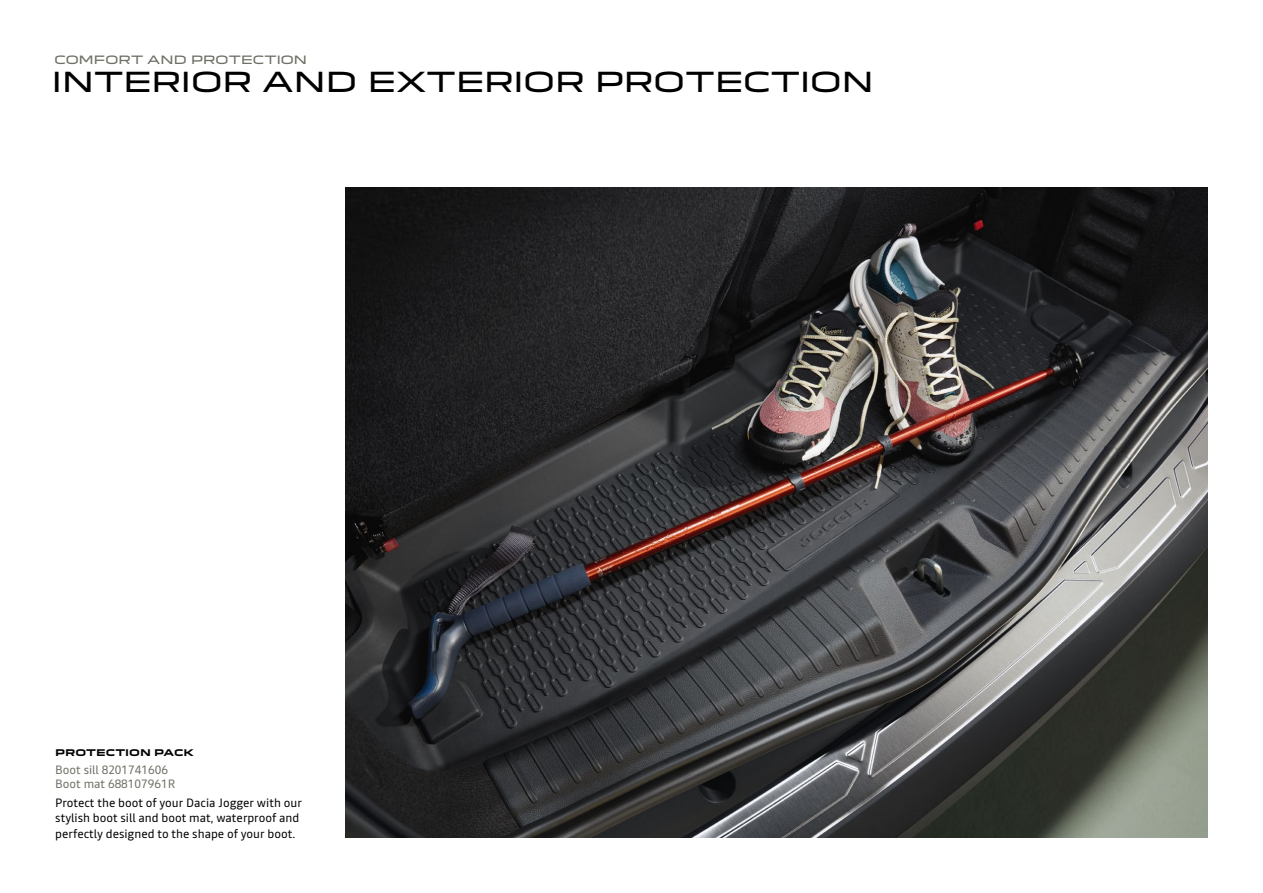
<style>
.page{position:relative;width:1263px;height:893px;background:#fff}
.page>*{position:absolute;margin:0;border:0;box-sizing:border-box;transform-origin:0 0}
.t1{font:27px "Dacia Block Extended";letter-spacing:-.035em;color:#000}
.t2{font:12px/15.3px "Read";color:#000}
.t3{font:12px/13.5px "Read";color:#6d7065}
.t4{font:11.25px "Dacia Block Extended";letter-spacing:-.03em;color:#6d7065}
.t5{font:700 9px "Dacia Block Extended";color:#000}
</style>
<div class="page">
<img style="left:345px;top:187px;width:863px;height:651px">
<p class="t4" style="left:54px;top:50px;width:255px">COMFORT AND PROTECTION</p>
<h1 class="t1" style="left:51px;top:61px;width:824px">INTERIOR AND EXTERIOR PROTECTION</h1>
<p class="t5" style="left:55px;top:748px;width:140px">PROTECTION PACK</p>
<p class="t3" style="left:55px;top:763px;width:122px">Boot sill 8201741606<br>Boot mat 688107961R</p>
<p class="t2" style="left:55px;top:795px;width:248px">Protect the boot of your Dacia Jogger with our stylish boot sill and boot mat, waterproof and perfectly designed to the shape of your boot.</p>
</div>
